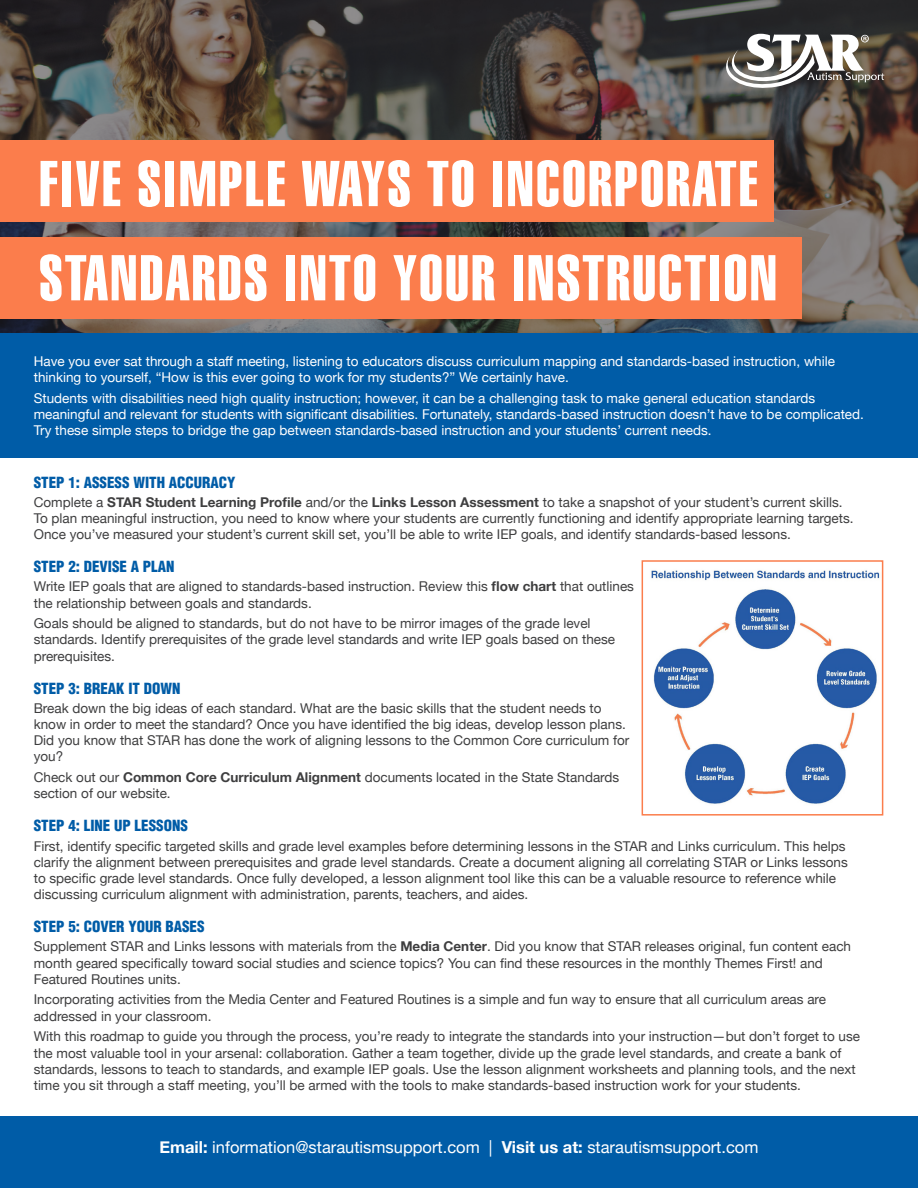
<style>
.page{position:relative;width:918px;height:1188px;background:#fff}
.page>*{position:absolute;margin:0;border:0;box-sizing:border-box;transform-origin:0 0}
.t1{font:63.6px "Helvetica LT Std Extra Comp";letter-spacing:.04em;color:#fff}
.Body_Bullet{font:16.5px "Helvetica Neue";color:#fff}
.Body_Bullet-2{font:900 condensed 15px "Helvetica LT Std";color:#005ca7}
.Body_Bullet-3{font:13.5px/16.2px "Helvetica Neue";color:#3e3e3f}
.Body_Bullet-4{font:13.5px/16.2px "Helvetica Neue";color:#fff}
.s1{font-weight:700}
</style>
<div class="page">
<svg style="left:0;top:0;width:918px;height:333px;background:#534a44"></svg>
<div style="left:0;top:333px;width:918px;height:125px;background:#005ca7"></div>
<div style="left:0;top:1116px;width:918px;height:72px;background:#005ca7"></div>
<div style="left:0;top:140px;width:773px;height:82px;background:#fb7d4c"></div>
<div style="left:0;top:237px;width:802px;height:81px;background:#fb7d4c"></div>
<svg style="left:726px;top:34px;width:158px;height:54px"></svg>
<img style="left:651px;top:570px;width:229px;height:234px">
<div style="left:642px;top:560px;width:241px;height:256px;border:2px solid #fb7d4c"></div>
<p class="t1" style="left:39px;top:145px;width:720px">FIVE SIMPLE WAYS TO INCORPORATE</p>
<p class="t1" style="left:39px;top:240px;width:739px">STANDARDS INTO YOUR INSTRUCTION</p>
<p class="Body_Bullet-4" style="left:34px;top:354px;width:803px">Have you ever sat through a staff meeting, listening to educators discuss curriculum mapping and standards-based instruction, while thinking to yourself, “How is this ever going to work for my students?” We certainly have.</p>
<p class="Body_Bullet-4" style="left:34px;top:391px;width:832px">Students with disabilities need high quality instruction; however, it can be a challenging task to make general education standards meaningful and relevant for students with significant disabilities. Fortunately, standards-based instruction doesn’t have to be complicated.<br>Try these simple steps to bridge the gap between standards-based instruction and your students’ current needs.</p>
<p class="Body_Bullet-2" style="left:34px;top:473px;width:203px">STEP 1: ASSESS WITH ACCURACY</p>
<p class="Body_Bullet-3" style="left:34px;top:495px;width:821px">Complete a <span class="s1">STAR Student Learning Profile</span> and/or the <span class="s1">Links Lesson Assessment</span> to take a snapshot of your student’s current skills.<br>To plan meaningful instruction, you need to know where your students are currently functioning and identify appropriate learning targets.<br>Once you’ve measured your student’s current skill set, you’ll be able to write IEP goals, and identify standards-based lessons.</p>
<p class="Body_Bullet-2" style="left:34px;top:557px;width:142px">STEP 2: DEVISE A PLAN</p>
<p class="Body_Bullet-3" style="left:34px;top:579px;width:602px">Write IEP goals that are aligned to standards-based instruction. Review this <span class="s1">flow chart</span> that outlines the relationship between goals and standards.</p>
<p class="Body_Bullet-3" style="left:34px;top:616px;width:583px">Goals should be aligned to standards, but do not have to be mirror images of the grade level standards. Identify prerequisites of the grade level standards and write IEP goals based on these prerequisites.</p>
<p class="Body_Bullet-2" style="left:34px;top:679px;width:148px">STEP 3: BREAK IT DOWN</p>
<p class="Body_Bullet-3" style="left:34px;top:701px;width:597px">Break down the big ideas of each standard. What are the basic skills that the student needs to know in order to meet the standard? Once you have identified the big ideas, develop lesson plans.<br>Did you know that STAR has done the work of aligning lessons to the Common Core curriculum for you?</p>
<p class="Body_Bullet-3" style="left:34px;top:770px;width:587px">Check out our <span class="s1">Common Core Curriculum Alignment</span> documents located in the State Standards section of our website.</p>
<p class="Body_Bullet-2" style="left:34px;top:816px;width:156px">STEP 4: LINE UP LESSONS</p>
<p class="Body_Bullet-3" style="left:34px;top:838px;width:816px">First, identify specific targeted skills and grade level examples before determining lessons in the STAR and Links curriculum. This helps clarify the alignment between prerequisites and grade level standards. Create a document aligning all correlating STAR or Links lessons to specific grade level standards. Once fully developed, a lesson alignment tool like this can be a valuable resource to reference while discussing curriculum alignment with administration, parents, teachers, and aides.</p>
<p class="Body_Bullet-2" style="left:34px;top:917px;width:172px">STEP 5: COVER YOUR BASES</p>
<p class="Body_Bullet-3" style="left:34px;top:939px;width:819px">Supplement STAR and Links lessons with materials from the <span class="s1">Media Center</span>. Did you know that STAR releases original, fun content each month geared specifically toward social studies and science topics? You can find these resources in the monthly Themes First! and<br>Featured Routines units.</p>
<p class="Body_Bullet-3" style="left:34px;top:992px;width:794px">Incorporating activities from the Media Center and Featured Routines is a simple and fun way to ensure that all curriculum areas are addressed in your classroom.</p>
<p class="Body_Bullet-3" style="left:34px;top:1029px;width:828px">With this roadmap to guide you through the process, you’re ready to integrate the standards into your instruction—but don’t forget to use the most valuable tool in your arsenal: collaboration. Gather a team together, divide up the grade level standards, and create a bank of standards, lessons to teach to standards, and example IEP goals. Use the lesson alignment worksheets and planning tools, and the next time you sit through a staff meeting, you’ll be armed with the tools to make standards-based instruction work for your students.</p>
<p class="Body_Bullet" style="left:159px;top:1135px;width:601px"><span class="s1">Email:</span> information@starautismsupport.com | <span class="s1">Visit us at:</span> starautismsupport.com</p>
</div>
